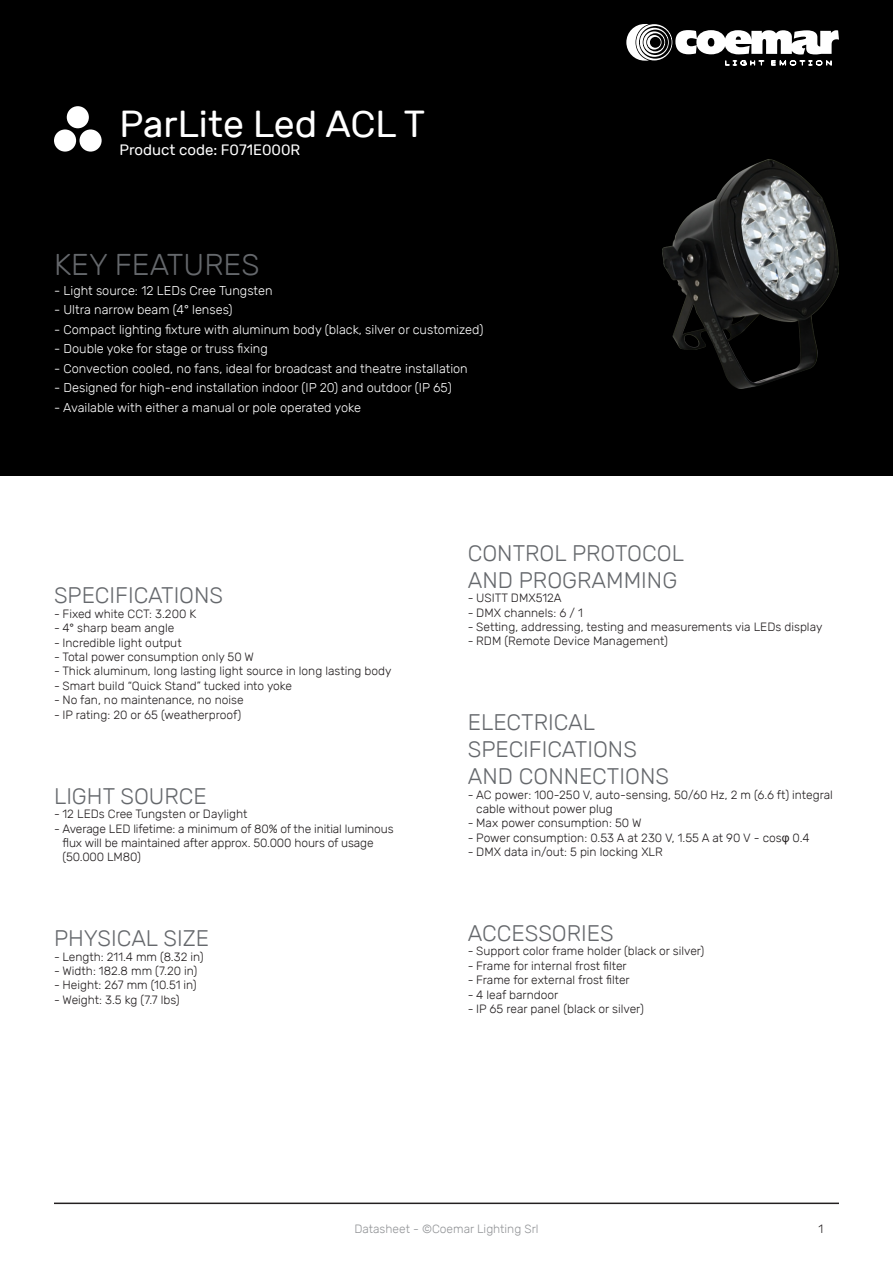
<style>
.page{position:relative;width:893px;height:1263px;background:#fff}
.page>*{position:absolute;margin:0;border:0;box-sizing:border-box;transform-origin:0 0}
.t1{font:37.5px "Rubik";color:#fff}
.t2{font:300 30px "Rubik";color:#65686c}
.t3{font:300 22.5px "Rubik";color:#65686c}
.t4{font:15px "Rubik";color:#fff}
.t5{font:300 12.75px "Rubik";color:#fff}
.t6{font:300 12px/14.4px "Rubik";color:#231f20}
.t7{font:300 12px "Rubik";color:#939598}
.s1{font-family:"Arial";font-weight:400}
</style>
<div class="page">
<hr style="left:54px;top:1202px;width:785px;height:2px;background:#231f20">
<div style="left:0;top:0;width:893px;height:475px;background:#000"></div>
<svg style="left:626px;top:24px;width:213px;height:41px"></svg>
<img style="left:662px;top:160px;width:177px;height:228px">
<div style="left:67px;top:106px;width:22px;height:22px;background:#fff;border-radius:50%"></div>
<div style="left:80px;top:129px;width:22px;height:23px;background:#fff;border-radius:50%"></div>
<div style="left:54px;top:129px;width:22px;height:23px;background:#fff;border-radius:50%"></div>
<p class="t1" style="left:119px;top:103px;width:307px">ParLite Led ACL T</p>
<p class="t4" style="left:119px;top:141px;width:182px">Product code: F071E000R</p>
<p class="t2" style="left:54px;top:248px;width:207px">KEY FEATURES</p>
<p class="t5" style="left:54px;top:283px;width:220px">- Light source: 12 LEDs Cree Tungsten</p>
<p class="t5" style="left:54px;top:303px;width:180px">- Ultra narrow beam (4° lenses)</p>
<p class="t5" style="left:54px;top:322px;width:431px">- Compact lighting fixture with aluminum body (black, silver or customized)</p>
<p class="t5" style="left:54px;top:342px;width:215px">- Double yoke for stage or truss fixing</p>
<p class="t5" style="left:54px;top:361px;width:415px">- Convection cooled, no fans, ideal for broadcast and theatre installation</p>
<p class="t5" style="left:54px;top:381px;width:399px">- Designed for high-end installation indoor (IP 20) and outdoor (IP 65)</p>
<p class="t5" style="left:54px;top:400px;width:309px">- Available with either a manual or pole operated yoke</p>
<p class="t3" style="left:54px;top:583px;width:171px">SPECIFICATIONS</p>
<p class="t6" style="left:54px;top:606px;width:144px">- Fixed white CCT: 3.200 K</p>
<p class="t6" style="left:54px;top:621px;width:122px">- 4° sharp beam angle</p>
<p class="t6" style="left:54px;top:635px;width:129px">- Incredible light output</p>
<p class="t6" style="left:54px;top:650px;width:202px">- Total power consumption only 50 W</p>
<p class="t6" style="left:54px;top:664px;width:339px">- Thick aluminum, long lasting light source in long lasting body</p>
<p class="t6" style="left:54px;top:678px;width:240px">- Smart build “Quick Stand” tucked into yoke</p>
<p class="t6" style="left:54px;top:693px;width:191px">- No fan, no maintenance, no noise</p>
<p class="t6" style="left:54px;top:707px;width:189px">- IP rating: 20 or 65 (weatherproof)</p>
<p class="t3" style="left:54px;top:783px;width:154px">LIGHT SOURCE</p>
<p class="t6" style="left:54px;top:807px;width:195px">- 12 LEDs Cree Tungsten or Daylight</p>
<p class="t6" style="left:63px;top:821px;width:333px;text-indent:-9px">- Average LED lifetime: a minimum of 80% of the initial luminous flux will be maintained after approx. 50.000 hours of usage (50.000 LM80)</p>
<p class="t3" style="left:54px;top:926px;width:157px">PHYSICAL SIZE</p>
<p class="t6" style="left:54px;top:949px;width:151px">- Length: 211.4 mm (8.32 in)</p>
<p class="t6" style="left:54px;top:964px;width:145px">- Width: 182.8 mm (7.20 in)</p>
<p class="t6" style="left:54px;top:978px;width:144px">- Height: 267 mm (10.51 in)</p>
<p class="t6" style="left:54px;top:992px;width:127px">- Weight: 3.5 kg (7.7 lbs)</p>
<p class="t3" style="left:468px;top:540px;width:218px">CONTROL PROTOCOL</p>
<p class="t3" style="left:468px;top:567px;width:211px">AND PROGRAMMING</p>
<p class="t6" style="left:468px;top:591px;width:95px">- USITT DMX512A</p>
<p class="t6" style="left:468px;top:605px;width:117px">- DMX channels: 6 / 1</p>
<p class="t6" style="left:468px;top:620px;width:356px">- Setting, addressing, testing and measurements via LEDs display</p>
<p class="t6" style="left:468px;top:634px;width:202px">- RDM (Remote Device Management)</p>
<p class="t3" style="left:468px;top:710px;width:129px">ELECTRICAL</p>
<p class="t3" style="left:468px;top:737px;width:171px">SPECIFICATIONS</p>
<p class="t3" style="left:468px;top:764px;width:203px">AND CONNECTIONS</p>
<p class="t6" style="left:476px;top:787px;width:358px;text-indent:-9px">- AC power: 100-250 V, auto-sensing, 50/60 Hz, 2 m (6.6 ft) integral cable without power plug</p>
<p class="t6" style="left:468px;top:816px;width:175px">- Max power consumption: 50 W</p>
<p class="t6" style="left:468px;top:830px;width:343px">- Power consumption: 0.53 A at 230 V, 1.55 A at 90 V - cos<span class="s1">φ</span> 0.4</p>
<p class="t6" style="left:468px;top:845px;width:197px">- DMX data in/out: 5 pin locking XLR</p>
<p class="t3" style="left:468px;top:921px;width:148px">ACCESSORIES</p>
<p class="t6" style="left:468px;top:944px;width:238px">- Support color frame holder (black or silver)</p>
<p class="t6" style="left:468px;top:958px;width:161px">- Frame for internal frost filter</p>
<p class="t6" style="left:468px;top:973px;width:164px">- Frame for external frost filter</p>
<p class="t6" style="left:468px;top:987px;width:92px">- 4 leaf barndoor</p>
<p class="t6" style="left:468px;top:1002px;width:178px">- IP 65 rear panel (black or silver)</p>
<p class="t7" style="left:354px;top:1222px;width:186px">Datasheet - ©Coemar Lighting Srl</p>
<p class="t6" style="left:819px;top:1222px;width:6px">1</p>
</div>
